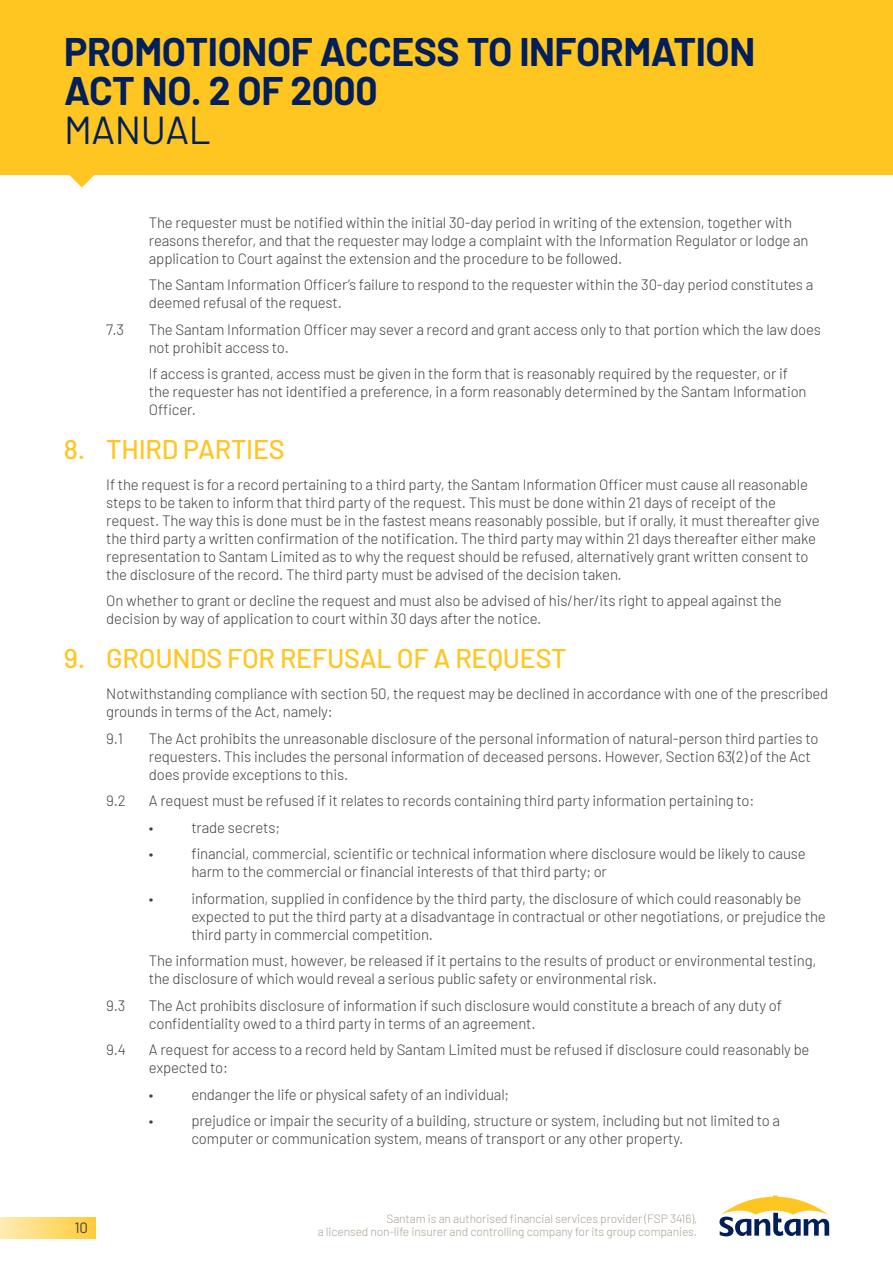
<style>
.page{position:relative;width:893px;height:1263px;background:#fff}
.page>*{position:absolute;margin:0;border:0;box-sizing:border-box;transform-origin:0 0}
.t1{font:700 39px/39px "Barlow";letter-spacing:-.01em;color:#001f5b}
.t2{font:39px "Barlow";letter-spacing:-.01em;color:#001f5b}
.t3{font:500 27px "Barlow";letter-spacing:-.01em;color:#ffc621}
.t4{font:300 15px/18px "Barlow";letter-spacing:-.01em;color:#414042}
.t5{font:15px "Barlow";color:#414042}
.t6{font:300 12px/13.5px "Barlow";letter-spacing:-.01em;color:#aba194;text-align:right}
</style>
<div class="page">
<div style="left:0;top:0;width:893px;height:175px;background:#ffc621"></div>
<svg style="left:69px;top:175px;width:26px;height:13px"></svg>
<svg style="left:719px;top:1195px;width:110px;height:41px"></svg>
<div style="left:0;top:1217px;width:95px;height:21px;background:linear-gradient(to right,#ffebb4,#ffcc3a)"></div>
<h1 class="t1" style="left:64px;top:29px;width:693px">PROMOTIONOF ACCESS TO INFORMATION<br>ACT NO. 2 OF 2000</h1>
<h1 class="t2" style="left:64px;top:101px;width:148px">MANUAL</h1>
<p class="t4" style="left:149px;top:212px;width:661px">The requester must be notified within the initial 30-day period in writing of the extension, together with reasons therefor, and that the requester may lodge a complaint with the Information Regulator or lodge an application to Court against the extension and the procedure to be followed.</p>
<p class="t4" style="left:149px;top:275px;width:666px">The Santam Information Officer’s failure to respond to the requester within the 30-day period constitutes a deemed refusal of the request.</p>
<p class="t4" style="left:106px;top:319px;width:19px">7.3</p>
<p class="t4" style="left:149px;top:319px;width:674px">The Santam Information Officer may sever a record and grant access only to that portion which the law does not prohibit access to.</p>
<p class="t4" style="left:149px;top:364px;width:659px">If access is granted, access must be given in the form that is reasonably required by the requester, or if the requester has not identified a preference, in a form reasonably determined by the Santam Information<br>Officer.</p>
<h2 class="t3" style="left:64px;top:430px;width:222px">8. THIRD PARTIES</h2>
<p class="t4" style="left:106px;top:474px;width:715px">If the request is for a record pertaining to a third party, the Santam Information Officer must cause all reasonable steps to be taken to inform that third party of the request. This must be done within 21 days of receipt of the request. The way this is done must be in the fastest means reasonably possible, but if orally, it must thereafter give the third party a written confirmation of the notification. The third party may within 21 days thereafter either make representation to Santam Limited as to why the request should be refused, alternatively grant written consent to the disclosure of the record. The third party must be advised of the decision taken.</p>
<p class="t4" style="left:106px;top:591px;width:677px">On whether to grant or decline the request and must also be advised of his/her/its right to appeal against the decision by way of application to court within 30 days after the notice.</p>
<h2 class="t3" style="left:64px;top:639px;width:504px">9. GROUNDS FOR REFUSAL OF A REQUEST</h2>
<p class="t4" style="left:106px;top:684px;width:724px">Notwithstanding compliance with section 50, the request may be declined in accordance with one of the prescribed grounds in terms of the Act, namely:</p>
<p class="t4" style="left:106px;top:728px;width:18px">9.1</p>
<p class="t4" style="left:149px;top:728px;width:671px">The Act prohibits the unreasonable disclosure of the personal information of natural-person third parties to requesters. This includes the personal information of deceased persons. However, Section 63(2) of the Act does provide exceptions to this.</p>
<p class="t4" style="left:106px;top:791px;width:21px">9.2</p>
<p class="t4" style="left:149px;top:786px;width:607px;line-height:26.5px">A request must be refused if it relates to records containing third party information pertaining to: •</p>
<p class="t4" style="left:191px;top:817px;width:90px">trade secrets;</p>
<p class="t4" style="left:149px;top:844px;width:6px">•</p>
<p class="t4" style="left:191px;top:844px;width:616px">financial, commercial, scientific or technical information where disclosure would be likely to cause harm to the commercial or financial interests of that third party; or</p>
<p class="t4" style="left:149px;top:888px;width:6px">•</p>
<p class="t4" style="left:191px;top:888px;width:636px">information, supplied in confidence by the third party, the disclosure of which could reasonably be expected to put the third party at a disadvantage in contractual or other negotiations, or prejudice the third party in commercial competition.</p>
<p class="t4" style="left:149px;top:951px;width:669px">The information must, however, be released if it pertains to the results of product or environmental testing, the disclosure of which would reveal a serious public safety or environmental risk.</p>
<p class="t4" style="left:106px;top:995px;width:21px">9.3</p>
<p class="t4" style="left:149px;top:995px;width:635px">The Act prohibits disclosure of information if such disclosure would constitute a breach of any duty of confidentiality owed to a third party in terms of an agreement.</p>
<p class="t4" style="left:106px;top:1040px;width:21px">9.4</p>
<p class="t4" style="left:149px;top:1040px;width:662px">A request for access to a record held by Santam Limited must be refused if disclosure could reasonably be expected to:</p>
<p class="t4" style="left:149px;top:1084px;width:6px">•</p>
<p class="t4" style="left:191px;top:1084px;width:319px">endanger the life or physical safety of an individual;</p>
<p class="t4" style="left:149px;top:1111px;width:6px">•</p>
<p class="t4" style="left:191px;top:1111px;width:590px">prejudice or impair the security of a building, structure or system, including but not limited to a computer or communication system, means of transport or any other property.</p>
<p class="t5" style="left:74px;top:1217px;width:15px">10</p>
<p class="t6" style="left:318px;top:1211px;width:381px">Santam is an authorised financial services provider (FSP 3416),<br>a licensed non-life insurer and controlling company for its group companies.</p>
</div>
